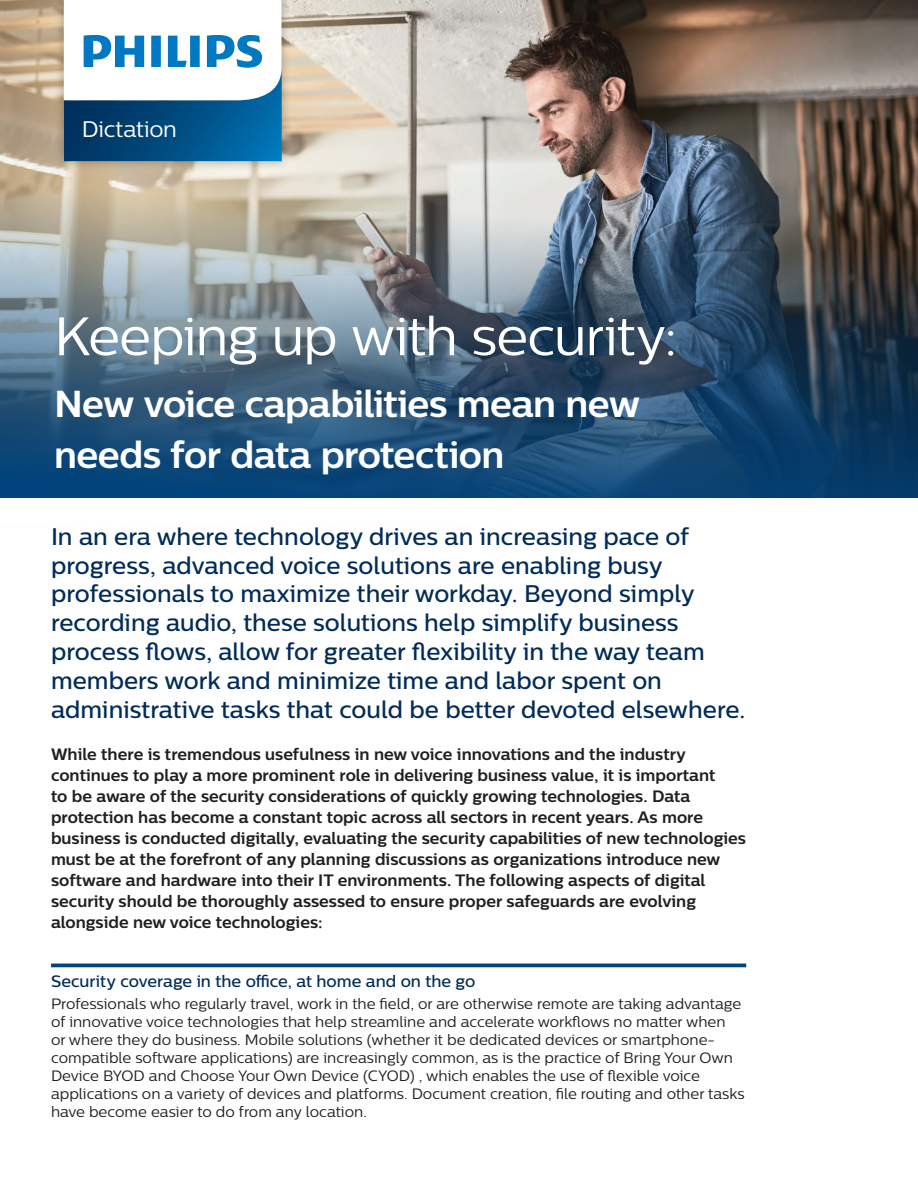
<style>
.page{position:relative;width:918px;height:1188px;background:#fff}
.page>*{position:absolute;margin:0;border:0;box-sizing:border-box;transform-origin:0 0}
.t1{font:54px "Centrale Sans";letter-spacing:-.02em;color:#fff}
.t2{font:700 37.5px/51px "Centrale Sans";letter-spacing:-.02em;color:#fff}
.t3{font:500 24px/28.8px "Centrale Sans";color:#002c59}
.t4{font:22.5px "Centrale Sans";letter-spacing:-.01em;color:#fff}
.t5{font:700 16.5px/21px "Centrale Sans";color:#231f20}
.t6{font:500 16.5px "Centrale Sans";color:#002c59}
.t7{font:15px/18px "Centrale Sans";color:#231f20}
</style>
<div class="page">
<img style="left:0;top:0;width:918px;height:54px">
<img style="left:0;top:54px;width:918px;height:444px">
<hr style="left:51px;top:964px;width:695px;height:3px;background:#01437c">
<div style="left:55px;top:0;width:236px;height:171px;background:#231f20;opacity:.35"></div>
<div style="left:62px;top:0;width:221px;height:163px;background:#231f20;opacity:.35"></div>
<svg style="left:64px;top:0;width:218px;height:161px"></svg>
<h3 class="t4" style="left:82px;top:116px;width:97px">Dictation</h3>
<h1 class="t1" style="left:54px;top:305px;width:625px">Keeping up with security:</h1>
<h2 class="t2" style="left:54px;top:378px;width:588px">New voice capabilities mean new needs for data protection</h2>
<p class="t3" style="left:51px;top:522px;width:696px">In an era where technology drives an increasing pace of progress, advanced voice solutions are enabling busy professionals to maximize their workday. Beyond simply recording audio, these solutions help simplify business process flows, allow for greater flexibility in the way team members work and minimize time and labor spent on administrative tasks that could be better devoted elsewhere.</p>
<p class="t5" style="left:51px;top:743px;width:696px">While there is tremendous usefulness in new voice innovations and the industry continues to play a more prominent role in delivering business value, it is important<br>to be aware of the security considerations of quickly growing technologies. Data protection has become a constant topic across all sectors in recent years. As more business is conducted digitally, evaluating the security capabilities of new technologies must be at the forefront of any planning discussions as organizations introduce new software and hardware into their IT environments. The following aspects of digital security should be thoroughly assessed to ensure proper safeguards are evolving alongside new voice technologies:</p>
<p class="t6" style="left:51px;top:972px;width:426px">Security coverage in the office, at home and on the go</p>
<p class="t7" style="left:51px;top:995px;width:695px">Professionals who regularly travel, work in the field, or are otherwise remote are taking advantage of innovative voice technologies that help streamline and accelerate workflows no matter when<br>or where they do business. Mobile solutions (whether it be dedicated devices or smartphone&shy;compatible software applications) are increasingly common, as is the practice of Bring Your Own Device BYOD and Choose Your Own Device (CYOD) , which enables the use of flexible voice applications on a variety of devices and platforms. Document creation, file routing and other tasks have become easier to do from any location.</p>
</div>
